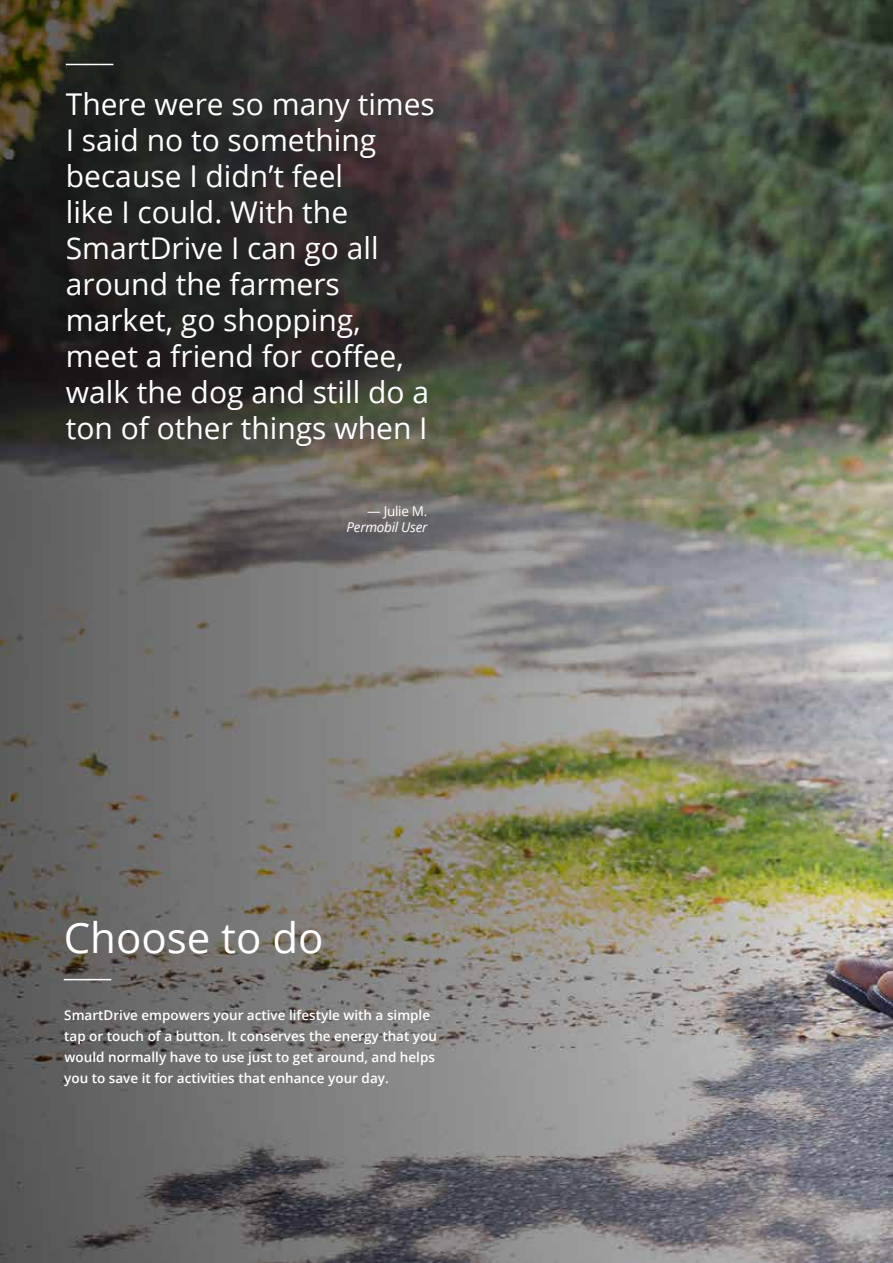
<style>
.page{position:relative;width:893px;height:1263px;background:#fff}
.page>*{position:absolute;margin:0;border:0;box-sizing:border-box;transform-origin:0 0}
.t1{font:42px "Open Sans";color:#fff}
.t2{font:30px/36px "Open Sans";color:#fff}
.t3{font:600 13.5px/21px "Open Sans";color:#fff}
.t4{font:italic 13.5px "Open Sans";letter-spacing:-.02em;color:#fff}
.t5{font:13.5px "Open Sans";letter-spacing:-.02em;color:#fff}
</style>
<div class="page">
<img style="left:0;top:0;width:893px;height:1263px">
<hr style="left:66px;top:64px;width:47px;height:1px;background:#fff">
<hr style="left:64px;top:979px;width:47px;height:1px;background:#fff">
<p class="t2" style="left:66px;top:85px;width:371px">There were so many times<br>I said no to something because I didn’t feel<br>like I could. With the<br>SmartDrive I can go all around the farmers market, go shopping, meet a friend for coffee, walk the dog and still do a ton of other things when I</p>
<p class="t5" style="left:367px;top:502px;width:62px">— Julie M.</p>
<p class="t4" style="left:347px;top:518px;width:82px">Permobil User</p>
<h1 class="t1" style="left:64px;top:909px;width:261px">Choose to do</h1>
<p class="t3" style="left:64px;top:1004px;width:374px">SmartDrive empowers your active lifestyle with a simple tap or touch of a button. It conserves the energy that you would normally have to use just to get around, and helps you to save it for activities that enhance your day.</p>
</div>
